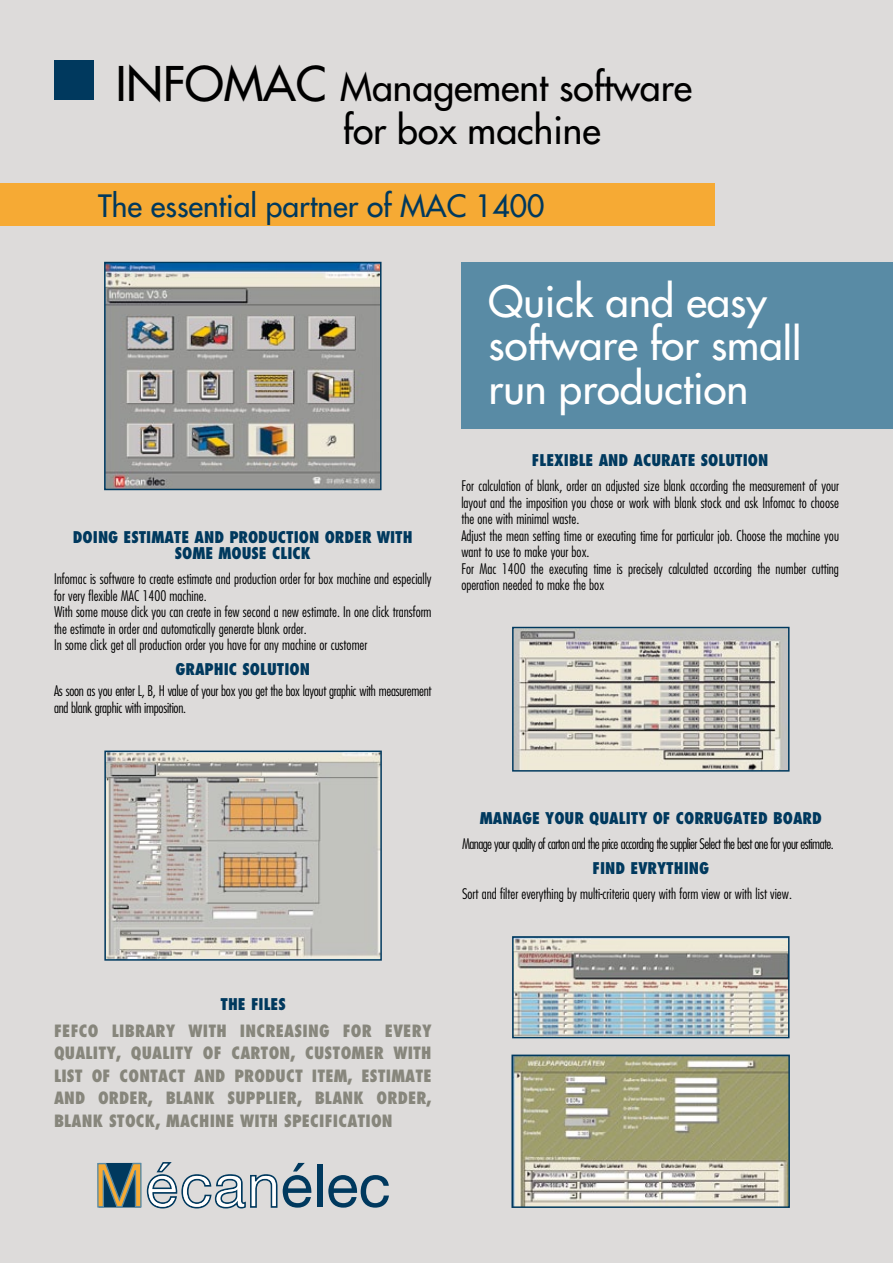
<style>
.page{position:relative;width:893px;height:1263px;background:#dddbda}
.page>*{position:absolute;margin:0;border:0;box-sizing:border-box;transform-origin:0 0}
.t1{font:500 42px/43.5px "Futura Std";color:#fff}
.t2{font:500 37.5px/43.5px "Futura Std";color:#000}
.t3{font:500 30px "Futura Std";color:#00395e}
.t4{font:800 condensed 16.5px/22.5px "Futura Std";letter-spacing:.01em;color:#87867c;text-align:justify}
.t5{font:800 condensed 15.75px/16.5px "Futura Std";color:#00395e;text-align:center}
.t6{font:300 condensed 14.25px/16.5px "Futura Std";color:#000}
.t7{font:300 condensed 14.25px/16.5px "Futura Std";letter-spacing:-.02em;color:#000}
.t8{font:300 condensed 14.25px "Futura Std";letter-spacing:-.04em;color:#000}
.s1{font-size:46.5px}
</style>
<div class="page">
<div style="left:461px;top:262px;width:432px;height:166px;background:#598ba5"></div>
<div style="left:0;top:183px;width:714px;height:43px;background:#f6aa34"></div>
<div style="left:54px;top:61px;width:40px;height:39px;background:#00395e"></div>
<svg style="left:283px;top:1163px;width:29px;height:44px"></svg>
<div style="left:317px;top:1164px;width:5px;height:43px;background:#00395e"></div>
<svg style="left:328px;top:1175px;width:61px;height:32px"></svg>
<svg style="left:97px;top:1162px;width:180px;height:46px"></svg>
<img style="left:512px;top:936px;width:278px;height:103px">
<svg style="left:511px;top:1054px;width:279px;height:154px;background:#aeae93"></svg>
<svg style="left:512px;top:626px;width:278px;height:146px"></svg>
<img style="left:104px;top:261px;width:278px;height:230px">
<svg style="left:104px;top:750px;width:278px;height:211px;background:#bebab2"></svg>
<h2 class="t2" style="left:343px;top:65px;width:351px;text-indent:-227px"><span class="s1">INFOMAC</span> Management software for box machine</h2>
<h3 class="t3" style="left:98px;top:187px;width:448px">The essential partner of MAC 1400</h3>
<p class="t5" style="left:73px;top:528px;width:341px">DOING ESTIMATE AND PRODUCTION ORDER WITH<br>SOME MOUSE CLICK</p>
<p class="t6" style="left:54px;top:571px;width:379px">Infomac is software to create estimate and production order for box machine and especially for very flexible MAC 1400 machine.<br>With some mouse click you can create in few second a new estimate. In one click transform the estimate in order and automatically generate blank order.<br>In some click get all production order you have for any machine or customer</p>
<p class="t5" style="left:176px;top:661px;width:136px">GRAPHIC SOLUTION</p>
<p class="t7" style="left:54px;top:682px;width:379px">As soon as you enter L, B, H value of your box you get the box layout graphic with measurement and blank graphic with imposition.</p>
<h1 class="t1" style="left:489px;top:280px;width:314px">Quick and easy software for small run production</h1>
<p class="t5" style="left:532px;top:452px;width:238px">FLEXIBLE AND ACURATE SOLUTION</p>
<p class="t6" style="left:461px;top:478px;width:379px">For calculation of blank, order an adjusted size blank according the measurement of your layout and the imposition you chose or work with blank stock and ask Infomac to choose the one with minimal waste.<br>Adjust the mean setting time or executing time for particular job. Choose the machine you want to use to make your box.<br>For Mac 1400 the executing time is precisely calculated according the number cutting operation needed to make the box</p>
<p class="t5" style="left:480px;top:810px;width:343px">MANAGE YOUR QUALITY OF CORRUGATED BOARD</p>
<p class="t8" style="left:462px;top:836px;width:373px">Manage your quality of carton and the price according the supplier Select the best one for your estimate.</p>
<p class="t5" style="left:593px;top:860px;width:118px">FIND EVRYTHING</p>
<p class="t6" style="left:462px;top:886px;width:331px">Sort and filter everything by multi-criteria query with form view or with list view.</p>
<p class="t5" style="left:221px;top:996px;width:67px">THE FILES</p>
<p class="t4" style="left:54px;top:1019px;width:379px">FEFCO LIBRARY WITH INCREASING FOR EVERY QUALITY, QUALITY OF CARTON, CUSTOMER WITH LIST OF CONTACT AND PRODUCT ITEM, ESTIMATE AND ORDER, BLANK SUPPLIER, BLANK ORDER, BLANK STOCK, MACHINE WITH SPECIFICATION</p>
</div>
